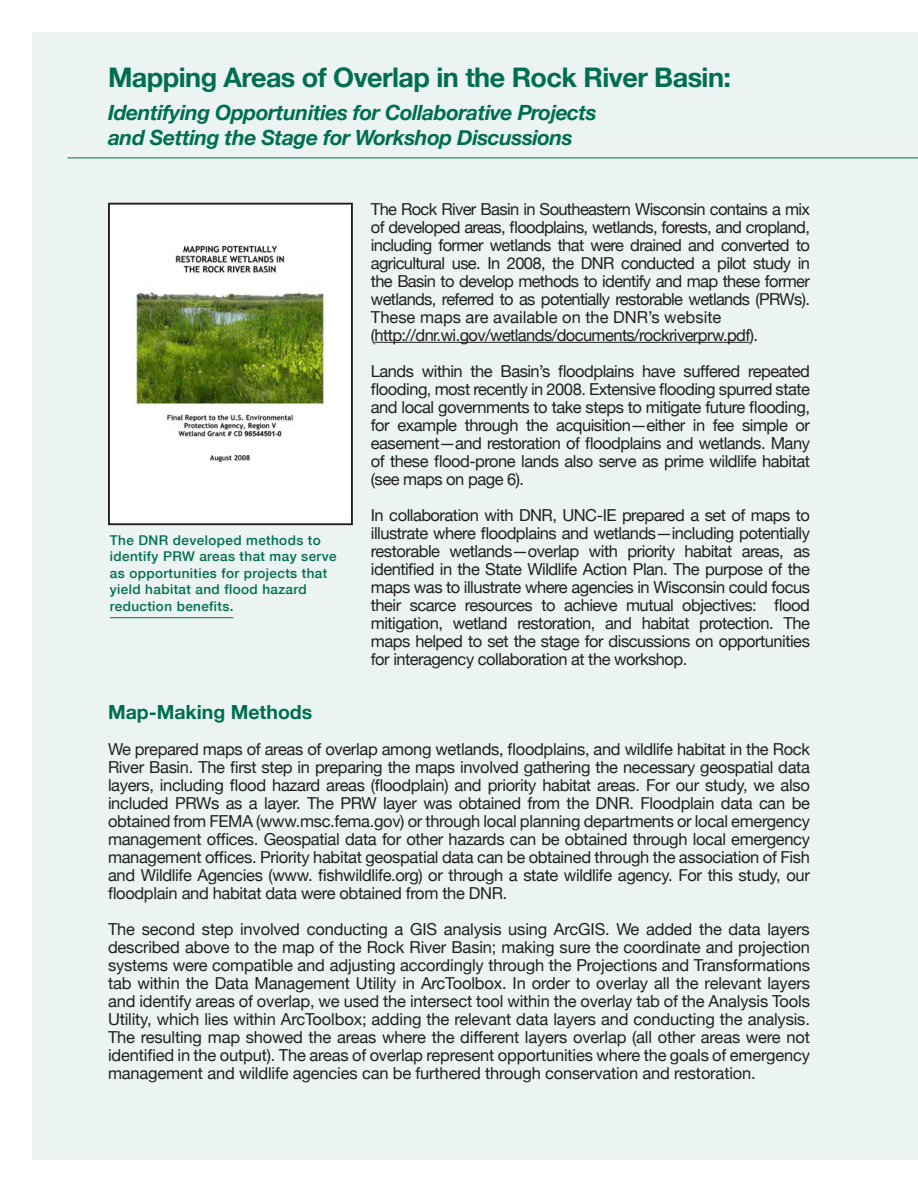
<style>
.page{position:relative;width:918px;height:1188px;background:#fff}
.page>*{position:absolute;margin:0;border:0;box-sizing:border-box;transform-origin:0 0}
.Page_Title{font:700 27px "Helvetica Neue";letter-spacing:-.02em;color:#006e51}
.Page_Title-2{font:italic 700 21px "Helvetica Neue";letter-spacing:-.02em;color:#006e51}
.Page_Subtitle_-_Cont{font:700 19.5px "Helvetica Neue";color:#006e51}
.Body{font:16.5px/18px "Helvetica Neue";letter-spacing:-.03em;color:#231f20;text-align:justify}
.Body-2{font:500 13.5px/16.5px "Helvetica Neue";letter-spacing:.03em;color:#006e51}
</style>
<div class="page">
<div style="left:32px;top:32px;width:886px;height:1128px;background:#ebf4f2"></div>
<hr style="left:68px;top:158px;width:850px;height:1px;background:#006e51">
<hr style="left:375px;top:342px;width:375px;height:1px;background:#231f20">
<img style="left:111px;top:206px;width:239px;height:316px">
<div style="left:108px;top:203px;width:245px;height:322px;border:2px solid #231f20"></div>
<hr style="left:110px;top:617px;width:123px;height:1px;background:#006e51">
<p class="Page_Title" style="left:108px;top:53px;width:625px">Mapping Areas of Overlap in the Rock River Basin:</p>
<p class="Page_Title-2" style="left:108px;top:95px;width:490px">Identifying Opportunities for Collaborative Projects</p>
<p class="Page_Title-2" style="left:108px;top:120px;width:466px">and Setting the Stage for Workshop Discussions</p>
<p class="Body-2" style="left:110px;top:531px;width:228px">The DNR developed methods to identify PRW areas that may serve as opportunities for projects that yield habitat and flood hazard reduction benefits.</p>
<p class="Body" style="left:371px;top:199px;width:441px">The Rock River Basin in Southeastern Wisconsin contains a mix of developed areas, floodplains, wetlands, forests, and cropland, including former wetlands that were drained and converted to agricultural use. In 2008, the DNR conducted a pilot study in the Basin to develop methods to identify and map these former wetlands, referred to as potentially restorable wetlands (PRWs).<br>These maps are available on the DNR’s website</p>
<p class="Body" style="left:371px;top:325px;width:389px">(http://dnr.wi.gov/wetlands/documents/rockriverprw.pdf).</p>
<p class="Body" style="left:371px;top:361px;width:441px">Lands within the Basin’s floodplains have suffered repeated flooding, most recently in 2008. Extensive flooding spurred state and local governments to take steps to mitigate future flooding, for example through the acquisition—either in fee simple or easement—and restoration of floodplains and wetlands. Many of these flood-prone lands also serve as prime wildlife habitat (see maps on page 6).</p>
<p class="Body" style="left:371px;top:505px;width:441px">In collaboration with DNR, UNC-IE prepared a set of maps to illustrate where floodplains and wetlands—including potentially restorable wetlands—overlap with priority habitat areas, as identified in the State Wildlife Action Plan. The purpose of the maps was to illustrate where agencies in Wisconsin could focus their scarce resources to achieve mutual objectives: flood mitigation, wetland restoration, and habitat protection. The maps helped to set the stage for discussions on opportunities for interagency collaboration at the workshop.</p>
<p class="Page_Subtitle_-_Cont" style="left:108px;top:694px;width:206px">Map-Making Methods</p>
<p class="Body" style="left:108px;top:739px;width:704px">We prepared maps of areas of overlap among wetlands, floodplains, and wildlife habitat in the Rock River Basin. The first step in preparing the maps involved gathering the necessary geospatial data layers, including flood hazard areas (floodplain) and priority habitat areas. For our study, we also included PRWs as a layer. The PRW layer was obtained from the DNR. Floodplain data can be obtained from FEMA (www.msc.fema.gov) or through local planning departments or local emergency management offices. Geospatial data for other hazards can be obtained through local emergency management offices. Priority habitat geospatial data can be obtained through the association of Fish and Wildlife Agencies (www. fishwildlife.org) or through a state wildlife agency. For this study, our floodplain and habitat data were obtained from the DNR.</p>
<p class="Body" style="left:108px;top:919px;width:704px">The second step involved conducting a GIS analysis using ArcGIS. We added the data layers described above to the map of the Rock River Basin; making sure the coordinate and projection systems were compatible and adjusting accordingly through the Projections and Transformations tab within the Data Management Utility in ArcToolbox. In order to overlay all the relevant layers and identify areas of overlap, we used the intersect tool within the overlay tab of the Analysis Tools Utility, which lies within ArcToolbox; adding the relevant data layers and conducting the analysis.<br>The resulting map showed the areas where the different layers overlap (all other areas were not identified in the output). The areas of overlap represent opportunities where the goals of emergency management and wildlife agencies can be furthered through conservation and restoration.</p>
</div>
